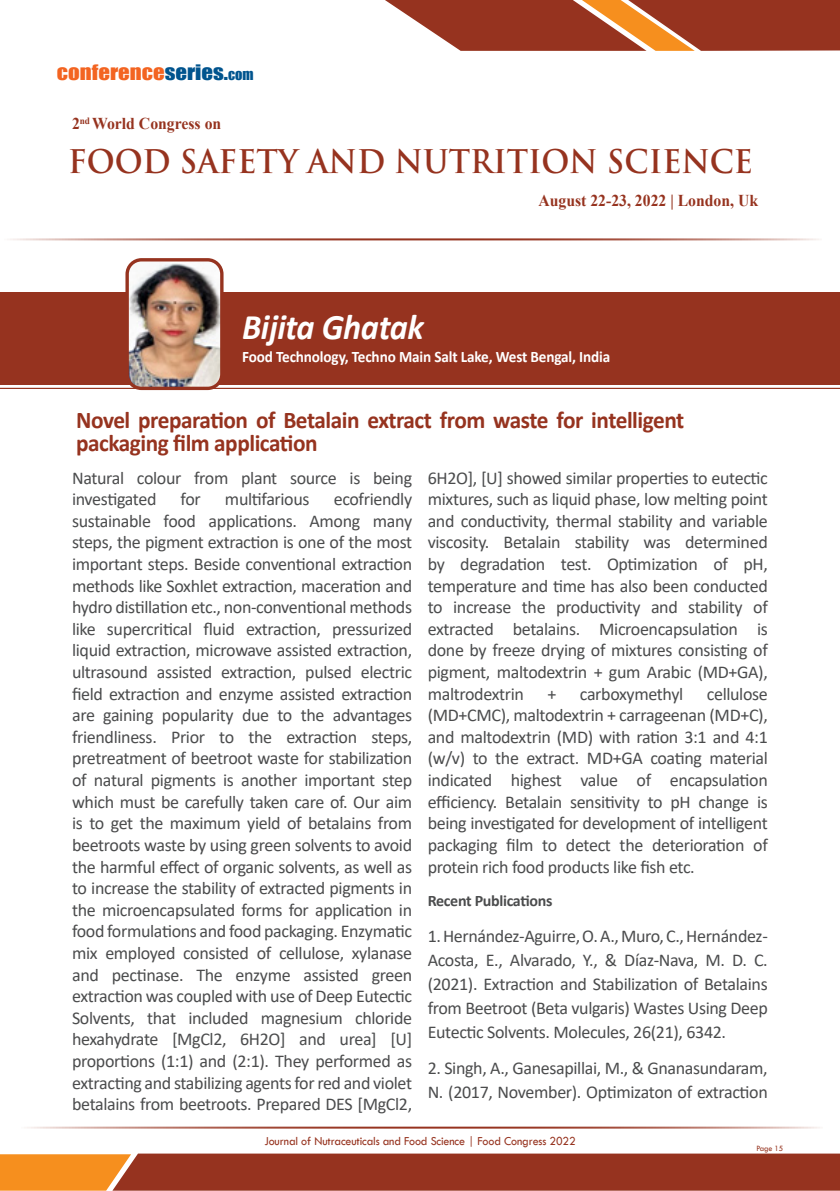
<style>
.page{position:relative;width:840px;height:1191px;background:#fff}
.page>*{position:absolute;margin:0;border:0;box-sizing:border-box;transform-origin:0 0}
.t1{font:italic 700 36px "Calibri";letter-spacing:-.01em;color:#fff;scale:.95 1}
.t2{font:700 31.8px "Trajan Pro";color:#96331f;scale:.95 1}
.t3{font:700 24px/23.6px "Calibri";letter-spacing:-.02em;color:#96331f}
.t4{font:19.6px "Impact";color:#f36421;scale:1.16 1}
.Abstract{font:18px/21.6px "Calibri";letter-spacing:-.02em;color:#4b4c4d;text-align:justify}
.t5{font:700 16.6px "Times New Roman";color:#96331f;scale:.95 1}
.t6{font:700 16px "Calibri";letter-spacing:-.01em;color:#fff;scale:.95 1}
.Abstract-2{font:700 16px "Calibri";letter-spacing:-.02em;color:#4b4c4d}
.t7{font:12.6px "Tw Cen";letter-spacing:-.01em;color:#96331f;scale:.95 1}
.t8{font:8.4px "Tw Cen";letter-spacing:-.02em;color:#96331f;scale:.95 1}
.s1{color:#00548e}
.s2{font-size:14px;color:#00548e}
</style>
<div class="page">
<hr style="left:0;top:238px;width:821px;height:2px;background:#96331f">
<svg style="left:385px;top:0;width:454px;height:51px;background:#aa533a"></svg>
<svg style="left:0;top:1153px;width:839px;height:37px;background:#a54424"></svg>
<hr style="left:17px;top:1126px;width:805px;height:2px;background:#96331f">
<div style="left:0;top:292px;width:839px;height:92px;background:#96331f"></div>
<hr style="left:0;top:388px;width:839px;height:1px;background:#96331f">
<img style="left:127px;top:262px;width:95px;height:126px">
<div style="left:125px;top:258px;width:98px;height:132px;border:3px solid #96331f;border-radius:14px"></div>
<p class="t4" style="left:57px;top:57px;width:171px">CONFERENCE<span class="s1">SERIES.</span><span class="s2">COM</span></p>
<p class="t5" style="left:72px;top:112px;width:158px">2<sup>nd</sup> World Congress on</p>
<h2 class="t2" style="left:68px;top:142px;width:722px">FOOD SAFETY AND NUTRITION SCIENCE</h2>
<p class="t5" style="left:538px;top:188px;width:233px">August 22-23, 2022 | London, Uk</p>
<p class="t1" style="left:242px;top:301px;width:193px">Bijita Ghatak</p>
<p class="t6" style="left:242px;top:346px;width:389px">Food Technology, Techno Main Salt Lake, West Bengal, India</p>
<p class="t3" style="left:76px;top:407px;width:609px">Novel preparation of Betalain extract from waste for intelligent packaging film application</p>
<p class="Abstract" style="left:72px;top:466px;width:341px">Natural colour from plant source is being investigated</p>
<p class="Abstract" style="left:72px;top:488px;width:341px;text-indent:261px">ecofriendly sustainable food applications. Among many steps, the pigment extraction is one of the most important steps. Beside conventional extraction methods like Soxhlet extraction, maceration and hydro distillation etc., non-conventional methods like supercritical fluid extraction, pressurized liquid extraction, microwave assisted extraction, ultrasound assisted extraction, pulsed electric field extraction and enzyme assisted extraction are gaining popularity due to the advantages friendliness. Prior to the extraction steps, pretreatment of beetroot waste for stabilization of natural pigments is another important step which must be carefully taken care of. Our aim is to get the maximum yield of betalains from beetroots waste by using green solvents to avoid the harmful effect of organic solvents, as well as to increase the stability of extracted pigments in the microencapsulated forms for application in food formulations and food packaging. Enzymatic mix employed consisted of cellulose, xylanase and pectinase. The enzyme assisted green extraction was coupled with use of Deep Eutectic Solvents, that included magnesium chloride hexahydrate [MgCl2, 6H2O] and urea] [U] proportions (1:1) and (2:1). They performed as extracting and stabilizing agents for red and violet betalains from beetroots. Prepared DES [MgCl2,</p>
<p class="Abstract" style="left:180px;top:488px;width:22px">for</p>
<p class="Abstract" style="left:225px;top:488px;width:86px">multifarious</p>
<p class="Abstract" style="left:427px;top:466px;width:341px">6H2O], [U] showed similar properties to eutectic mixtures, such as liquid phase, low melting point and conductivity, thermal stability and variable viscosity. Betalain stability was determined by degradation test. Optimization of pH, temperature and time has also been conducted to increase the productivity and stability of extracted betalains. Microencapsulation is done by freeze drying of mixtures consisting of pigment, maltodextrin + gum Arabic (MD+GA), maltrodextrin</p>
<p class="Abstract" style="left:427px;top:682px;width:341px;text-indent:279px">cellulose (MD+CMC), maltodextrin + carrageenan (MD+C), and maltodextrin (MD) with ration 3:1 and 4:1 (w/v) to the extract. MD+GA coating material indicated highest value of encapsulation efficiency. Betalain sensitivity to pH change is being investigated for development of intelligent packaging film to detect the deterioration of protein rich food products like fish etc.</p>
<p class="Abstract-2" style="left:427px;top:889px;width:126px">Recent Publications</p>
<p class="Abstract" style="left:427px;top:923px;width:341px;line-height:24px">1. Hernández-Aguirre, O. A., Muro, C., Hernández-Acosta, E., Alvarado, Y., &amp; Díaz-Nava, M. D. C. (2021). Extraction and Stabilization of Betalains from Beetroot (Beta vulgaris) Wastes Using Deep Eutectic Solvents. Molecules, 26(21), 6342.</p>
<p class="Abstract" style="left:427px;top:1055px;width:341px;line-height:24px">2. Singh, A., Ganesapillai, M., &amp; Gnanasundaram,<br>N. (2017, November). Optimizaton of extraction</p>
<p class="Abstract" style="left:547px;top:682px;width:10px">+</p>
<p class="Abstract" style="left:579px;top:682px;width:105px">carboxymethyl</p>
<p class="t7" style="left:264px;top:1133px;width:329px">Journal of Nutraceuticals and Food Science | Food Congress 2022</p>
<p class="t8" style="left:756px;top:1143px;width:30px">Page 15</p>
</div>
